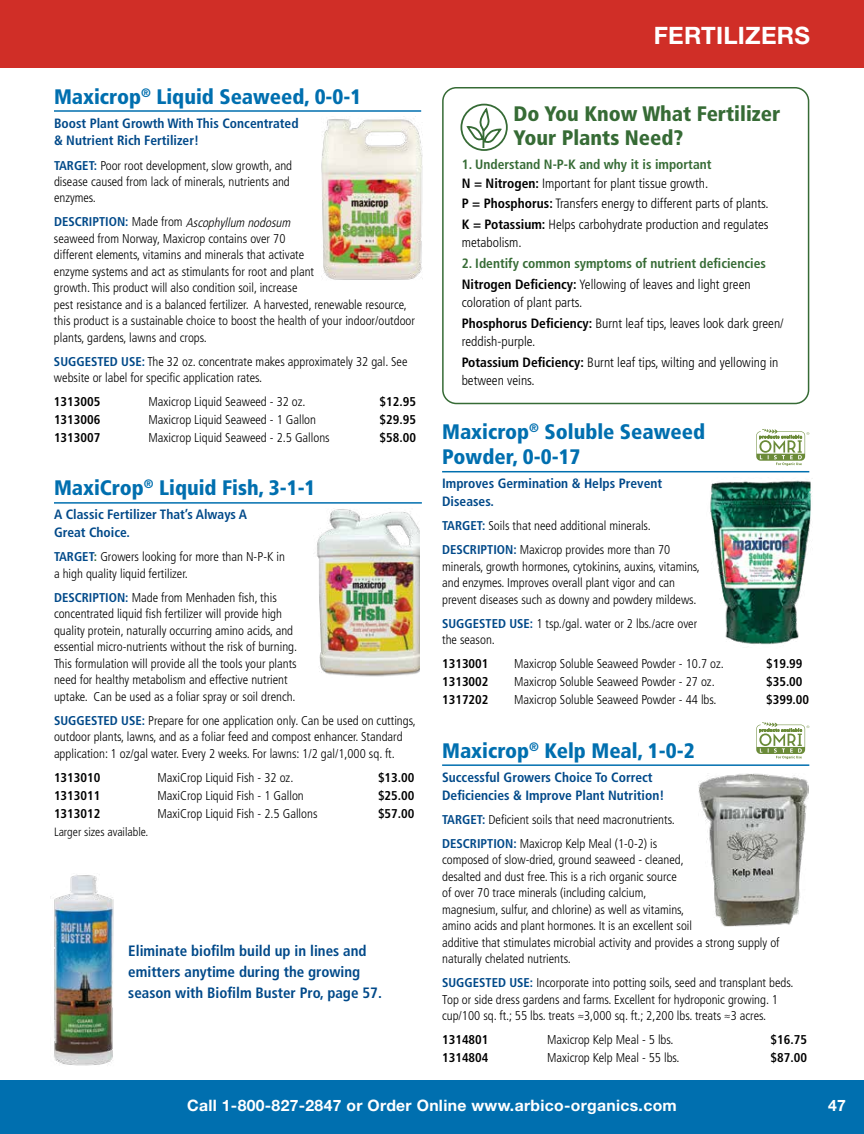
<style>
.page{position:relative;width:864px;height:1134px;background:#fff}
.page>*{position:absolute;margin:0;border:0;box-sizing:border-box;transform-origin:0 0}
.t1{font:700 24px "Helvetica Neue LT Std";letter-spacing:.01em;color:#fff}
.t2{font:900 condensed 21px/25.2px "Frutiger LT Std";color:#006faf}
.t3{font:900 condensed 21px/24px "Frutiger LT Std";color:#366b35}
.t4{font:700 15.75px "Helvetica Neue LT Std";letter-spacing:.02em;color:#fff}
.t5{font:700 condensed 15px/21px "Frutiger LT Std";color:#004989}
.t6{font:300 condensed 13.5px/19.5px "Frutiger LT Std";color:#000}
.t7{font:700 condensed 13.5px/18px "Frutiger LT Std";color:#004989}
.t8{font:700 condensed 13.5px/21px "Frutiger LT Std";color:#366b35}
.t9{font:300 condensed 12.75px/16.5px "Frutiger LT Std";color:#000}
.t10{font:700 condensed 12.75px "Frutiger LT Std";color:#000}
.t11{font:300 condensed 12px "Frutiger LT Std";color:#000}
.s1{font-weight:700;color:#004989}
.s2{font-style:italic}
.s3{font-weight:700;color:#366b35}
.s4{font-weight:700}
.s5{color:#000}
.s6{font-weight:300;color:#000}
</style>
<div class="page">
<svg style="left:461px;top:105px;width:46px;height:45px"></svg>
<div style="left:460px;top:104px;width:48px;height:47px;border:2px solid #366b35;border-radius:50%"></div>
<svg style="left:466px;top:109px;width:36px;height:41px"></svg>
<div style="left:0;top:1080px;width:864px;height:54px;background:#006faf"></div>
<div style="left:0;top:0;width:864px;height:68px;background:#d02e27"></div>
<hr style="left:442px;top:471px;width:367px;height:1px;background:#006faf">
<hr style="left:54px;top:110px;width:367px;height:2px;background:#006faf">
<img style="left:710px;top:480px;width:102px;height:165px">
<svg style="left:756px;top:429px;width:53px;height:37px"></svg>
<img style="left:321px;top:118px;width:102px;height:162px">
<hr style="left:442px;top:764px;width:367px;height:2px;background:#006faf">
<img style="left:699px;top:773px;width:110px;height:153px">
<svg style="left:756px;top:722px;width:53px;height:37px"></svg>
<hr style="left:54px;top:502px;width:368px;height:2px;background:#006faf">
<img style="left:317px;top:509px;width:102px;height:168px">
<div style="left:442px;top:87px;width:367px;height:317px;border:2px solid #366b35;border-radius:14px"></div>
<img style="left:54px;top:875px;width:60px;height:191px">
<h2 class="t2" style="left:54px;top:84px;width:309px">Maxicrop<sup>®</sup> Liquid Seaweed, 0-0-1</h2>
<p class="t7" style="left:54px;top:114px;width:246px">Boost Plant Growth With This Concentrated &amp; Nutrient Rich Fertilizer!</p>
<p class="t9" style="left:54px;top:157px;width:240px"><span class="s1">TARGET:</span> Poor root development, slow growth, and disease caused from lack of minerals, nutrients and enzymes.</p>
<p class="t9" style="left:54px;top:214px;width:363px"><span class="s1">DESCRIPTION:</span> Made from <span class="s2">Ascophyllum nodosum<br></span>seaweed from Norway, Maxicrop contains over 70<br>different elements, vitamins and minerals that activate<br>enzyme systems and act as stimulants for root and plant<br>growth. This product will also condition soil, increase<br>pest resistance and is a balanced fertilizer. A harvested, renewable resource, this product is a sustainable choice to boost the health of your indoor/outdoor plants, gardens, lawns and crops.</p>
<p class="t9" style="left:54px;top:354px;width:355px"><span class="s1">SUGGESTED USE:</span> The 32 oz. concentrate makes approximately 32 gal. See website or label for specific application rates.</p>
<p class="t10" style="left:54px;top:394px;width:48px">1313005</p>
<p class="t9" style="left:148px;top:394px;width:159px">Maxicrop Liquid Seaweed - 32 oz.</p>
<p class="t10" style="left:380px;top:394px;width:38px">$12.95</p>
<p class="t10" style="left:54px;top:412px;width:48px">1313006</p>
<p class="t9" style="left:149px;top:412px;width:169px">Maxicrop Liquid Seaweed - 1 Gallon</p>
<p class="t10" style="left:380px;top:412px;width:38px">$29.95</p>
<p class="t10" style="left:54px;top:430px;width:48px">1313007</p>
<p class="t9" style="left:149px;top:430px;width:183px">Maxicrop Liquid Seaweed - 2.5 Gallons</p>
<p class="t10" style="left:380px;top:430px;width:38px">$58.00</p>
<h2 class="t2" style="left:54px;top:475px;width:263px">MaxiCrop<sup>®</sup> Liquid Fish, 3-1-1</h2>
<p class="t7" style="left:54px;top:506px;width:195px">A Classic Fertilizer That’s Always A<br>Great Choice.</p>
<p class="t9" style="left:54px;top:549px;width:233px"><span class="s1">TARGET</span><span class="s3">:</span> Growers looking for more than N-P-K in a high quality liquid fertilizer.</p>
<p class="t9" style="left:54px;top:589px;width:245px"><span class="s1">DESCRIPTION:</span> Made from Menhaden fish, this concentrated liquid fish fertilizer will provide high quality protein, naturally occurring amino acids, and essential micro-nutrients without the risk of burning.<br>This formulation will provide all the tools your plants need for healthy metabolism and effective nutrient uptake. Can be used as a foliar spray or soil drench.</p>
<p class="t9" style="left:54px;top:712px;width:363px"><span class="s1">SUGGESTED USE:</span> Prepare for one application only. Can be used on cuttings, outdoor plants, lawns, and as a foliar feed and compost enhancer. Standard application: 1 oz/gal water. Every 2 weeks. For lawns: 1/2 gal/1,000 sq. ft.</p>
<p class="t10" style="left:54px;top:770px;width:48px">1313010</p>
<p class="t9" style="left:158px;top:769px;width:137px">MaxiCrop Liquid Fish - 32 oz.</p>
<p class="t10" style="left:378px;top:770px;width:38px">$13.00</p>
<p class="t10" style="left:54px;top:788px;width:48px">1313011</p>
<p class="t9" style="left:158px;top:787px;width:148px">MaxiCrop Liquid Fish - 1 Gallon</p>
<p class="t10" style="left:378px;top:788px;width:38px">$25.00</p>
<p class="t10" style="left:54px;top:806px;width:48px">1313012</p>
<p class="t9" style="left:158px;top:805px;width:162px">MaxiCrop Liquid Fish - 2.5 Gallons</p>
<p class="t10" style="left:378px;top:806px;width:38px">$57.00</p>
<p class="t11" style="left:54px;top:825px;width:96px">Larger sizes available.</p>
<p class="t5" style="left:128px;top:940px;width:255px">Eliminate biofilm build up in lines and emitters anytime during the growing season with Biofilm Buster Pro, page 57.</p>
<h1 class="t1" style="left:654px;top:21px;width:158px">FERTILIZERS</h1>
<h2 class="t3" style="left:514px;top:102px;width:268px">Do You Know What Fertilizer<br>Your Plants Need?</h2>
<p class="t6" style="left:462px;top:155px;width:308px"><span class="s3">1. Understand N-P-K and why it is important<br></span><span class="s4">N = Nitrogen:</span> Important for plant tissue growth.<br><span class="s4">P = Phosphorus:</span> Transfers energy to different parts of plants.</p>
<p class="t6" style="left:462px;top:215px;width:308px;line-height:18px"><span class="s4">K = Potassium:</span> Helps carbohydrate production and regulates metabolism.</p>
<p class="t8" style="left:462px;top:253px;width:306px">2. Identify common symptoms of nutrient deficiencies<br><span class="s5">Nitrogen Deficiency:</span> <span class="s6">Yellowing of leaves and light green</span></p>
<p class="t6" style="left:462px;top:292px;width:324px;line-height:21px">coloration of plant parts.<br><span class="s4">Phosphorus Deficiency:</span> Burnt leaf tips, leaves look dark green/</p>
<p class="t6" style="left:462px;top:331px;width:318px;line-height:21px">reddish-purple.<br><span class="s4">Potassium Deficiency:</span> Burnt leaf tips, wilting and yellowing in</p>
<p class="t6" style="left:462px;top:371px;width:75px">between veins.</p>
<h2 class="t2" style="left:442px;top:419px;width:265px">Maxicrop<sup>®</sup> Soluble Seaweed<br>Powder, 0-0-17</h2>
<p class="t7" style="left:442px;top:475px;width:222px">Improves Germination &amp; Helps Prevent<br>Diseases.</p>
<p class="t9" style="left:442px;top:514px;width:230px;line-height:24px"><span class="s1">TARGET:</span> Soils that need additional minerals.<br><span class="s1">DESCRIPTION:</span> Maxicrop provides more than 70</p>
<p class="t9" style="left:442px;top:558px;width:259px">minerals, growth hormones, cytokinins, auxins, vitamins, and enzymes. Improves overall plant vigor and can prevent diseases such as downy and powdery mildews.</p>
<p class="t9" style="left:442px;top:615px;width:257px"><span class="s1">SUGGESTED USE:</span> 1 tsp./gal. water or 2 lbs./acre over the season.</p>
<p class="t10" style="left:442px;top:656px;width:48px">1313001</p>
<p class="t9" style="left:514px;top:656px;width:211px">Maxicrop Soluble Seaweed Powder - 10.7 oz.</p>
<p class="t10" style="left:766px;top:656px;width:38px">$19.99</p>
<p class="t10" style="left:442px;top:674px;width:48px">1313002</p>
<p class="t9" style="left:514px;top:674px;width:202px">Maxicrop Soluble Seaweed Powder - 27 oz.</p>
<p class="t10" style="left:766px;top:674px;width:38px">$35.00</p>
<p class="t10" style="left:442px;top:692px;width:48px">1317202</p>
<p class="t9" style="left:514px;top:692px;width:204px">Maxicrop Soluble Seaweed Powder - 44 lbs.</p>
<p class="t10" style="left:766px;top:692px;width:45px">$399.00</p>
<h2 class="t2" style="left:442px;top:738px;width:254px">Maxicrop<sup>®</sup> Kelp Meal, 1-0-2</h2>
<p class="t7" style="left:442px;top:768px;width:224px">Successful Growers Choice To Correct<br>Deficiencies &amp; Improve Plant Nutrition!</p>
<p class="t9" style="left:442px;top:807px;width:234px;line-height:24px"><span class="s1">TARGET:</span> Deficient soils that need macronutrients.<br><span class="s1">DESCRIPTION:</span> Maxicrop Kelp Meal (1-0-2) is</p>
<p class="t9" style="left:442px;top:852px;width:339px">composed of slow-dried, ground seaweed - cleaned,<br>desalted and dust free. This is a rich organic source<br>of over 70 trace minerals (including calcium,<br>magnesium, sulfur, and chlorine) as well as vitamins,<br>amino acids and plant hormones. It is an excellent soil<br>additive that stimulates microbial activity and provides a strong supply of naturally chelated nutrients.</p>
<p class="t9" style="left:442px;top:975px;width:353px"><span class="s1">SUGGESTED USE:</span> Incorporate into potting soils, seed and transplant beds.<br>Top or side dress gardens and farms. Excellent for hydroponic growing. 1 cup/100 sq. ft.; 55 lbs. treats ≈3,000 sq. ft.; 2,200 lbs. treats ≈3 acres.</p>
<p class="t10" style="left:442px;top:1032px;width:48px">1314801</p>
<p class="t9" style="left:547px;top:1032px;width:128px">Maxicrop Kelp Meal - 5 lbs.</p>
<p class="t10" style="left:771px;top:1032px;width:38px">$16.75</p>
<p class="t10" style="left:442px;top:1050px;width:48px">1314804</p>
<p class="t9" style="left:547px;top:1050px;width:134px">Maxicrop Kelp Meal - 55 lbs.</p>
<p class="t10" style="left:771px;top:1050px;width:38px">$87.00</p>
<p class="t4" style="left:187px;top:1096px;width:491px">Call 1-800-827-2847 or Order Online www.arbico-organics.com</p>
<p class="t4" style="left:828px;top:1096px;width:19px">47</p>
</div>
